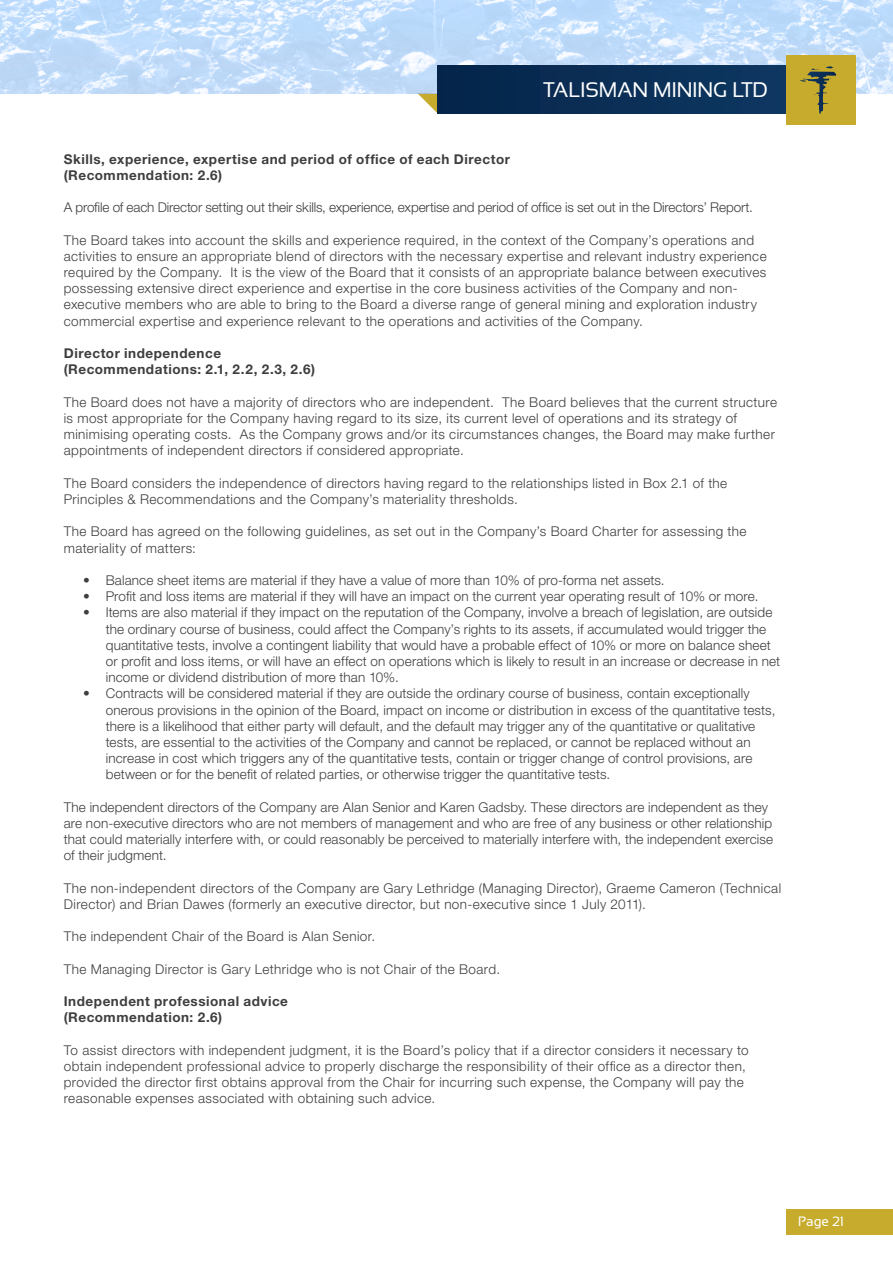
<style>
.page{position:relative;width:893px;height:1263px;background:#fff}
.page>*{position:absolute;margin:0;border:0;box-sizing:border-box;transform-origin:0 0}
.t1{font:21px "Sansation";color:#fff}
.t2{font:300 13.5px/16.2px "Helvetica Neue LT";letter-spacing:.015em;color:#3e3e3f}
.t3{font:700 13.5px/16.2px "Helvetica Neue LT";letter-spacing:.04em;color:#3e3e3f}
.t4{font:300 13.5px "Helvetica Neue LT";letter-spacing:-.01em;color:#3e3e3f}
.t5{font:13.5px "Sansation";color:#fff}
</style>
<div class="page">
<div style="left:787px;top:1209px;width:106px;height:25px;background:#c7ab2c"></div>
<svg style="left:418px;top:94px;width:20px;height:20px"></svg>
<svg style="left:0;top:0;width:893px;height:94px;background:#c6dffb"></svg>
<div style="left:438px;top:65px;width:383px;height:49px;background:#0b2e56"></div>
<div style="left:787px;top:55px;width:69px;height:69px;background:#c7ab2c"></div>
<svg style="left:800px;top:66px;width:37px;height:48px"></svg>
<h1 class="t1" style="left:543px;top:78px;width:226px">TALISMAN MINING LTD</h1>
<p class="t3" style="left:64px;top:150px;width:448px">Skills, experience, expertise and period of office of each Director (Recommendation: 2.6)</p>
<p class="t4" style="left:64px;top:199px;width:691px">A profile of each Director setting out their skills, experience, expertise and period of office is set out in the Directors’ Report.</p>
<p class="t2" style="left:64px;top:231px;width:704px">The Board takes into account the skills and experience required, in the context of the Company’s operations and activities to ensure an appropriate blend of directors with the necessary expertise and relevant industry experience required by the Company. It is the view of the Board that it consists of an appropriate balance between executives possessing extensive direct experience and expertise in the core business activities of the Company and non&shy;executive members who are able to bring to the Board a diverse range of general mining and exploration industry commercial expertise and experience relevant to the operations and activities of the Company.</p>
<p class="t3" style="left:64px;top:345px;width:253px">Director independence (Recommendations: 2.1, 2.2, 2.3, 2.6)</p>
<p class="t2" style="left:64px;top:393px;width:715px">The Board does not have a majority of directors who are independent. The Board believes that the current structure is most appropriate for the Company having regard to its size, its current level of operations and its strategy of minimising operating costs. As the Company grows and/or its circumstances changes, the Board may make further appointments of independent directors if considered appropriate.</p>
<p class="t2" style="left:64px;top:474px;width:665px">The Board considers the independence of directors having regard to the relationships listed in Box 2.1 of the<br>Principles &amp; Recommendations and the Company’s materiality thresholds.</p>
<p class="t2" style="left:64px;top:523px;width:684px">The Board has agreed on the following guidelines, as set out in the Company’s Board Charter for assessing the materiality of matters:</p>
<p class="t2" style="left:83px;top:572px;width:583px">• Balance sheet items are material if they have a value of more than 10% of pro-forma net assets.</p>
<p class="t2" style="left:83px;top:588px;width:677px">• Profit and loss items are material if they will have an impact on the current year operating result of 10% or more.</p>
<p class="t2" style="left:106px;top:604px;width:676px;text-indent:-23px">• Items are also material if they impact on the reputation of the Company, involve a breach of legislation, are outside the ordinary course of business, could affect the Company’s rights to its assets, if accumulated would trigger the quantitative tests, involve a contingent liability that would have a probable effect of 10% or more on balance sheet or profit and loss items, or will have an effect on operations which is likely to result in an increase or decrease in net income or dividend distribution of more than 10%.</p>
<p class="t2" style="left:106px;top:685px;width:671px;text-indent:-23px">• Contracts will be considered material if they are outside the ordinary course of business, contain exceptionally onerous provisions in the opinion of the Board, impact on income or distribution in excess of the quantitative tests, there is a likelihood that either party will default, and the default may trigger any of the quantitative or qualitative tests, are essential to the activities of the Company and cannot be replaced, or cannot be replaced without an increase in cost which triggers any of the quantitative tests, contain or trigger change of control provisions, are between or for the benefit of related parties, or otherwise trigger the quantitative tests.</p>
<p class="t2" style="left:64px;top:798px;width:711px">The independent directors of the Company are Alan Senior and Karen Gadsby. These directors are independent as they are non-executive directors who are not members of management and who are free of any business or other relationship that could materially interfere with, or could reasonably be perceived to materially interfere with, the independent exercise of their judgment.</p>
<p class="t2" style="left:64px;top:879px;width:719px">The non-independent directors of the Company are Gary Lethridge (Managing Director), Graeme Cameron (Technical<br>Director) and Brian Dawes (formerly an executive director, but non-executive since 1 July 2011).</p>
<p class="t2" style="left:64px;top:928px;width:313px">The independent Chair of the Board is Alan Senior.</p>
<p class="t2" style="left:64px;top:960px;width:438px">The Managing Director is Gary Lethridge who is not Chair of the Board.</p>
<p class="t3" style="left:64px;top:993px;width:226px">Independent professional advice (Recommendation: 2.6)</p>
<p class="t2" style="left:64px;top:1041px;width:686px">To assist directors with independent judgment, it is the Board’s policy that if a director considers it necessary to obtain independent professional advice to properly discharge the responsibility of their office as a director then, provided the director first obtains approval from the Chair for incurring such expense, the Company will pay the reasonable expenses associated with obtaining such advice.</p>
<p class="t5" style="left:798px;top:1214px;width:48px">Page 21</p>
</div>
